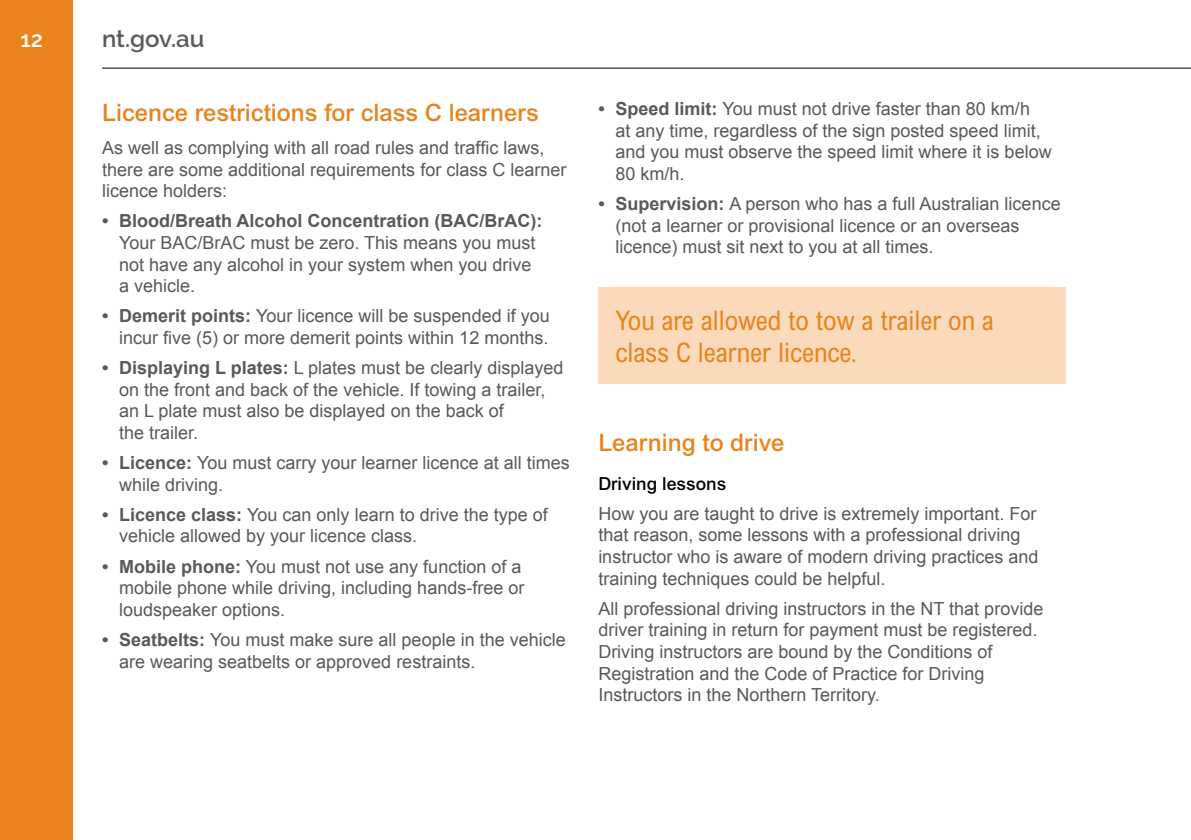
<style>
.page{position:relative;width:1191px;height:840px;background:#fff}
.page>*{position:absolute;margin:0;border:0;box-sizing:border-box;transform-origin:0 0}
.t1{font:condensed 27px/32px "Arial";color:#e9841d}
.t2{font:500 24px "Arial";color:#e9841d}
.t3{font:600 24px "Raleway";color:#58595b}
.t4{font:600 22px "Raleway";color:#fff}
.t5{font:18px/21.6px "Arial";color:#58595b}
.t6{font:700 18px "Arial";color:#58595b}
.t7{font:500 18px "Arial";color:#000}
.s1{font-weight:700}
</style>
<div class="page">
<div style="left:0;top:0;width:73px;height:839px;background:#e9841d"></div>
<hr style="left:102px;top:68px;width:1089px;height:1px;background:#000">
<div style="left:598px;top:287px;width:468px;height:97px;background:#fadabb"></div>
<p class="t4" style="left:20px;top:27px;width:24px">12</p>
<h2 class="t3" style="left:102px;top:25px;width:104px">nt.gov.au</h2>
<h2 class="t2" style="left:102px;top:98px;width:438px">Licence restrictions for class C learners</h2>
<p class="t5" style="left:102px;top:137px;width:466px">As well as complying with all road rules and traffic laws, there are some additional requirements for class C learner licence holders:</p>
<p class="t6" style="left:102px;top:209px;width:442px">• Blood/Breath Alcohol Concentration (BAC/BrAC):</p>
<p class="t5" style="left:119px;top:232px;width:418px">Your BAC/BrAC must be zero. This means you must not have any alcohol in your system when you drive a vehicle.</p>
<p class="t5" style="left:102px;top:305px;width:449px;text-align:right"><span class="s1">• Demerit points:</span> Your licence will be suspended if you incur five (5) or more demerit points within 12 months.</p>
<p class="t5" style="left:119px;top:357px;width:446px;text-indent:-17px"><span class="s1">• Displaying L plates:</span> L plates must be clearly displayed on the front and back of the vehicle. If towing a trailer, an L plate must also be displayed on the back of<br>the trailer.</p>
<p class="t5" style="left:119px;top:452px;width:452px;text-indent:-17px"><span class="s1">• Licence:</span> You must carry your learner licence at all times while driving.</p>
<p class="t5" style="left:119px;top:503px;width:430px;text-indent:-17px"><span class="s1">• Licence class:</span> You can only learn to drive the type of vehicle allowed by your licence class.</p>
<p class="t5" style="left:119px;top:555px;width:407px;text-indent:-17px"><span class="s1">• Mobile phone:</span> You must not use any function of a mobile phone while driving, including hands-free or loudspeaker options.</p>
<p class="t5" style="left:119px;top:628px;width:448px;text-indent:-17px"><span class="s1">• Seatbelts:</span> You must make sure all people in the vehicle are wearing seatbelts or approved restraints.</p>
<p class="t5" style="left:615px;top:98px;width:438px;text-indent:-17px"><span class="s1">• Speed limit:</span> You must not drive faster than 80 km/h<br>at any time, regardless of the sign posted speed limit, and you must observe the speed limit where it is below 80 km/h.</p>
<p class="t5" style="left:615px;top:193px;width:447px;text-indent:-17px"><span class="s1">• Supervision:</span> A person who has a full Australian licence (not a learner or provisional licence or an overseas licence) must sit next to you at all times.</p>
<h1 class="t1" style="left:615px;top:303px;width:380px">You are allowed to tow a trailer on a class C learner licence.</h1>
<h2 class="t2" style="left:598px;top:428px;width:187px">Learning to drive</h2>
<p class="t7" style="left:598px;top:472px;width:129px">Driving lessons</p>
<p class="t5" style="left:598px;top:502px;width:442px">How you are taught to drive is extremely important. For that reason, some lessons with a professional driving instructor who is aware of modern driving practices and training techniques could be helpful.</p>
<p class="t5" style="left:598px;top:597px;width:446px">All professional driving instructors in the NT that provide driver training in return for payment must be registered.<br>Driving instructors are bound by the Conditions of Registration and the Code of Practice for Driving Instructors in the Northern Territory.</p>
</div>
